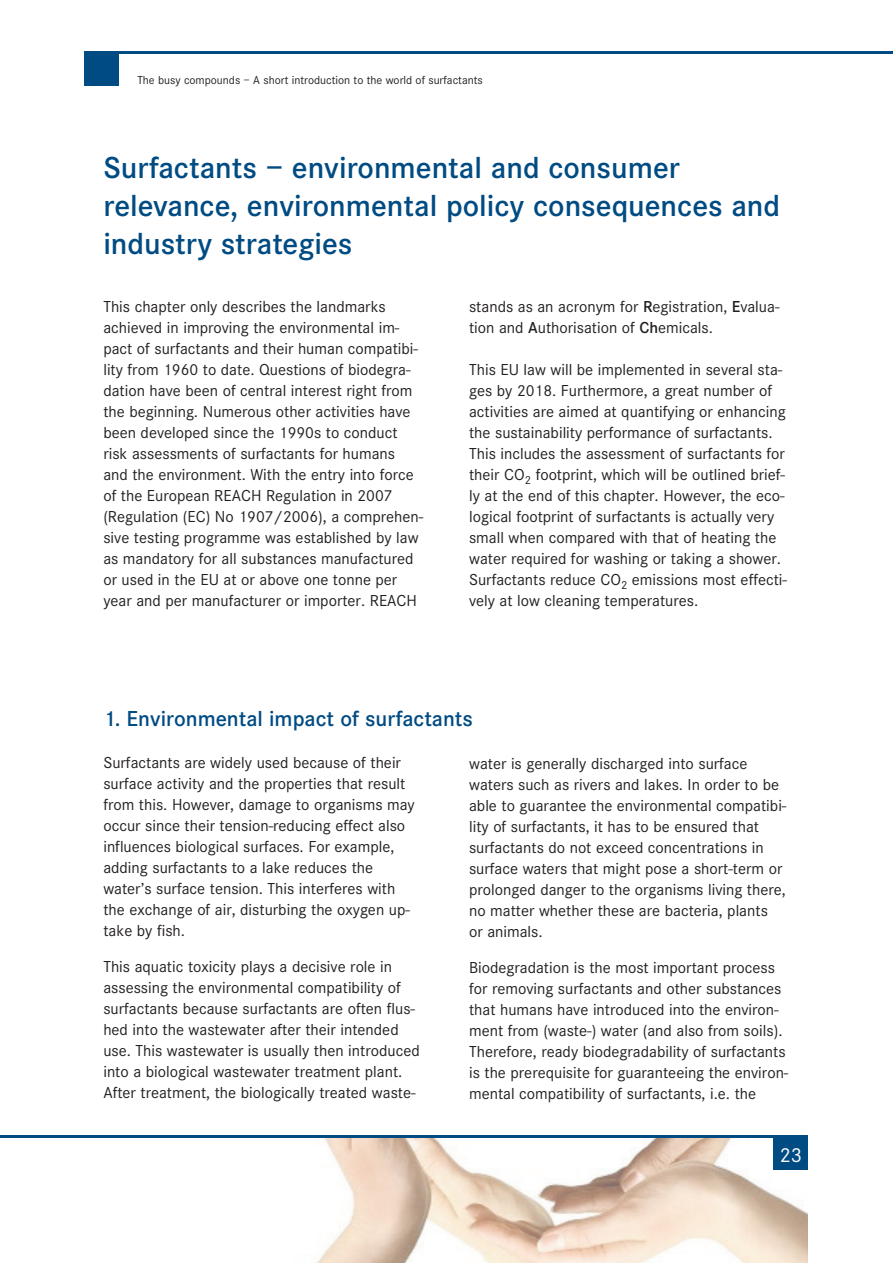
<style>
.page{position:relative;width:893px;height:1263px;background:#fff}
.page>*{position:absolute;margin:0;border:0;box-sizing:border-box;transform-origin:0 0}
.t1{font:600 31.5px/37.8px "Corporate S";color:#014b83}
.t2{font:600 22.5px "Corporate S";color:#014b83}
.t3{font:21px "Corporate S";color:#fff}
.t4{font:16.5px/21px "Corporate S";color:#231f20}
.t5{font:12px "Corporate S";color:#231f20}
.s1{font-weight:600}
</style>
<div class="page">
<img style="left:274px;top:1137px;width:534px;height:125px">
<div style="left:774px;top:1135px;width:34px;height:34px;background:#014b83"></div>
<div style="left:85px;top:51px;width:34px;height:34px;background:#014b83"></div>
<hr style="left:100px;top:51px;width:792px;height:2px;background:#014b83">
<hr style="left:0;top:1135px;width:808px;height:2px;background:#014b83">
<p class="t5" style="left:137px;top:76px;width:347px">The busy compounds – A short introduction to the world of surfactants</p>
<h1 class="t1" style="left:103px;top:152px;width:678px">Surfactants – environmental and consumer relevance, environmental policy consequences and industry strategies</h1>
<p class="t4" style="left:103px;top:298px;width:321px">This chapter only describes the landmarks achieved in improving the environmental im&shy;pact of surfactants and their human compatibi&shy;lity from 1960 to date. Questions of biodegra&shy;dation have been of central interest right from the beginning. Numerous other activities have been developed since the 1990s to conduct risk assessments of surfactants for humans and the environment. With the entry into force of the European REACH Regulation in 2007 (Regulation (EC) No 1907/2006), a comprehen&shy;sive testing programme was established by law as mandatory for all substances manufactured or used in the EU at or above one tonne per year and per manufacturer or importer. REACH</p>
<p class="t4" style="left:469px;top:298px;width:312px">stands as an acronym for <span class="s1">R</span>egistration, <span class="s1">E</span>valua&shy;tion and <span class="s1">A</span>uthorisation of <span class="s1">Ch</span>emicals.</p>
<p class="t4" style="left:469px;top:361px;width:319px">This EU law will be implemented in several sta&shy;ges by 2018. Furthermore, a great number of activities are aimed at quantifying or enhancing the sustainability performance of surfactants.<br>This includes the assessment of surfactants for their CO<sub>2</sub> footprint, which will be outlined brief&shy;ly at the end of this chapter. However, the eco&shy;logical footprint of surfactants is actually very small when compared with that of heating the water required for washing or taking a shower.<br>Surfactants reduce CO<sub>2</sub> emissions most effecti&shy;vely at low cleaning temperatures.</p>
<h2 class="t2" style="left:103px;top:711px;width:371px">1. Environmental impact of surfactants</h2>
<p class="t4" style="left:103px;top:754px;width:313px">Surfactants are widely used because of their surface activity and the properties that result from this. However, damage to organisms may occur since their tension-reducing effect also influences biological surfaces. For example, adding surfactants to a lake reduces the water’s surface tension. This interferes with the exchange of air, disturbing the oxygen up&shy;take by fish.</p>
<p class="t4" style="left:103px;top:958px;width:318px">This aquatic toxicity plays a decisive role in assessing the environmental compatibility of surfactants because surfactants are often flus&shy;hed into the wastewater after their intended use. This wastewater is usually then introduced into a biological wastewater treatment plant.<br>After treatment, the biologically treated waste-</p>
<p class="t4" style="left:469px;top:754px;width:319px">water is generally discharged into surface waters such as rivers and lakes. In order to be able to guarantee the environmental compatibi&shy;lity of surfactants, it has to be ensured that surfactants do not exceed concentrations in surface waters that might pose a short-term or prolonged danger to the organisms living there, no matter whether these are bacteria, plants<br>or animals.</p>
<p class="t4" style="left:469px;top:958px;width:321px">Biodegradation is the most important process for removing surfactants and other substances that humans have introduced into the environ&shy;ment from (waste-) water (and also from soils).<br>Therefore, ready biodegradability of surfactants is the prerequisite for guaranteeing the environ&shy;mental compatibility of surfactants, i.e. the</p>
<p class="t3" style="left:780px;top:1148px;width:24px">23</p>
</div>
